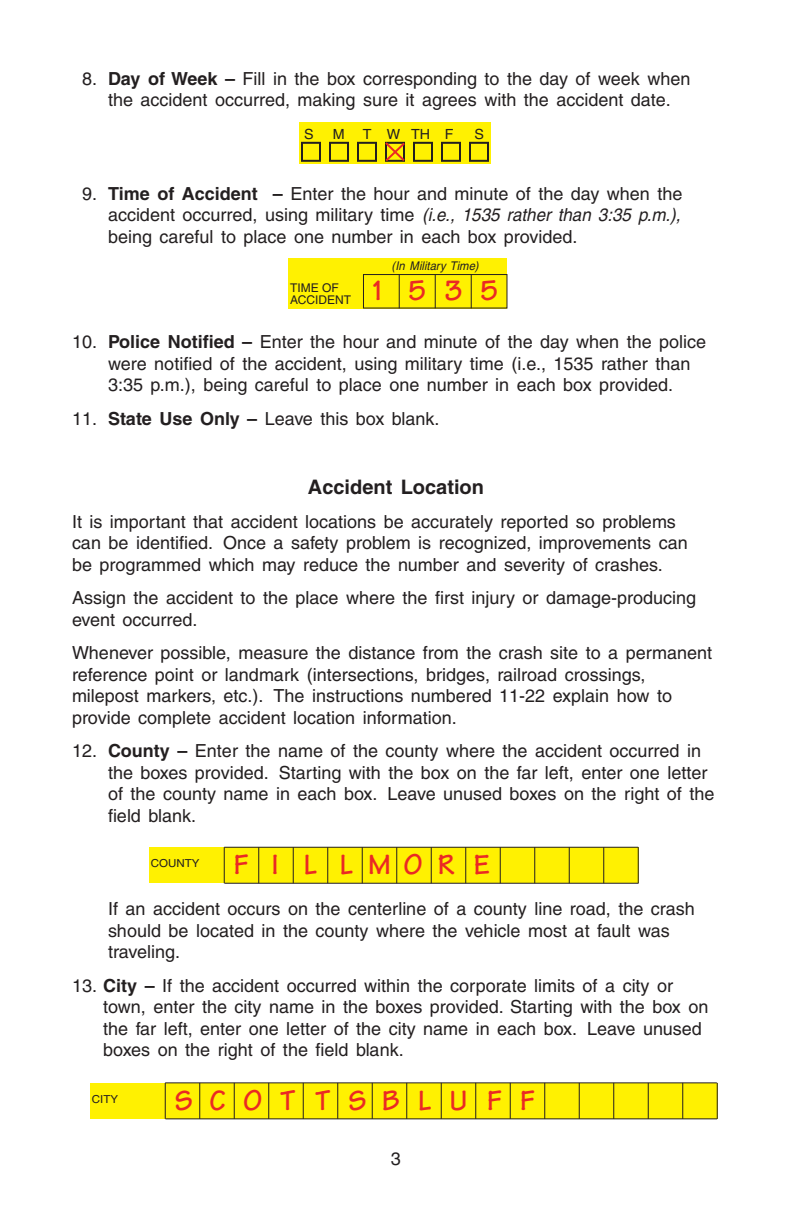
<style>
.page{position:relative;width:792px;height:1224px;background:#fff}
.page>*{position:absolute;margin:0;border:0;box-sizing:border-box;transform-origin:0 0}
.t1{font:700 30px "Tekton";letter-spacing:.59em;color:#ea2924}
.t2{font:700 20px "Helvetica";color:#231f20}
.t3{font:18px/21.4px "Helvetica";color:#231f20}
.t4{font:14px "Helvetica";color:#231f20}
.t5{font:italic 12px "Helvetica";color:#231f20;scale:.94 1}
.t6{font:12px/12px "Helvetica";color:#231f20}
.t7{font:11px "Helvetica";color:#231f20;scale:1.05 1}
.s1{font-weight:700}
.s2{font-style:italic}
</style>
<div class="page">
<div style="left:288px;top:258px;width:219px;height:50px;background:#fff101"></div>
<div style="left:363px;top:274px;width:144px;height:34px;border:1px solid #231f20"></div>
<hr style="left:435px;top:274px;width:1px;height:34px;background:#231f20">
<hr style="left:399px;top:274px;width:1px;height:34px;background:#231f20">
<hr style="left:471px;top:274px;width:1px;height:34px;background:#231f20">
<div style="left:300px;top:122px;width:191px;height:41px;background:#fff101"></div>
<svg style="left:301px;top:141px;width:188px;height:21px"></svg>
<div style="left:149px;top:847px;width:489px;height:36px;background:#fff101"></div>
<hr style="left:224px;top:847px;width:1px;height:36px;background:#231f20">
<hr style="left:258px;top:847px;width:1px;height:36px;background:#231f20">
<hr style="left:293px;top:847px;width:1px;height:36px;background:#231f20">
<hr style="left:327px;top:847px;width:1px;height:36px;background:#231f20">
<hr style="left:362px;top:847px;width:1px;height:36px;background:#231f20">
<hr style="left:396px;top:847px;width:1px;height:36px;background:#231f20">
<hr style="left:431px;top:847px;width:1px;height:36px;background:#231f20">
<hr style="left:465px;top:847px;width:1px;height:36px;background:#231f20">
<hr style="left:500px;top:847px;width:1px;height:36px;background:#231f20">
<hr style="left:534px;top:847px;width:1px;height:36px;background:#231f20">
<hr style="left:569px;top:847px;width:1px;height:36px;background:#231f20">
<hr style="left:603px;top:847px;width:1px;height:36px;background:#231f20">
<hr style="left:638px;top:847px;width:1px;height:36px;background:#231f20">
<hr style="left:224px;top:883px;width:414px;height:1px;background:#231f20">
<hr style="left:224px;top:847px;width:414px;height:1px;background:#231f20">
<div style="left:90px;top:1083px;width:627px;height:36px;background:#fff101"></div>
<hr style="left:165px;top:1083px;width:1px;height:36px;background:#231f20">
<hr style="left:199px;top:1083px;width:1px;height:36px;background:#231f20">
<hr style="left:234px;top:1083px;width:1px;height:36px;background:#231f20">
<hr style="left:268px;top:1083px;width:1px;height:36px;background:#231f20">
<hr style="left:303px;top:1083px;width:1px;height:36px;background:#231f20">
<hr style="left:337px;top:1083px;width:1px;height:36px;background:#231f20">
<hr style="left:372px;top:1083px;width:1px;height:36px;background:#231f20">
<hr style="left:406px;top:1083px;width:1px;height:36px;background:#231f20">
<hr style="left:441px;top:1083px;width:1px;height:36px;background:#231f20">
<hr style="left:475px;top:1083px;width:1px;height:36px;background:#231f20">
<hr style="left:510px;top:1083px;width:1px;height:36px;background:#231f20">
<hr style="left:544px;top:1083px;width:1px;height:36px;background:#231f20">
<hr style="left:579px;top:1083px;width:1px;height:36px;background:#231f20">
<hr style="left:613px;top:1083px;width:1px;height:36px;background:#231f20">
<hr style="left:648px;top:1083px;width:1px;height:36px;background:#231f20">
<hr style="left:682px;top:1083px;width:1px;height:36px;background:#231f20">
<hr style="left:717px;top:1083px;width:1px;height:36px;background:#231f20">
<hr style="left:165px;top:1119px;width:552px;height:1px;background:#231f20">
<hr style="left:165px;top:1083px;width:552px;height:1px;background:#231f20">
<p class="t3" style="left:82px;top:70px;width:610px;text-align:center">8. <span class="s1">Day of Week –</span> Fill in the box corresponding to the day of week when the accident occurred, making sure it agrees with the accident date.</p>
<p class="t4" style="left:304px;top:129px;width:11px">S</p>
<p class="t4" style="left:333px;top:129px;width:13px">M</p>
<p class="t4" style="left:363px;top:129px;width:92px">T WTH F</p>
<p class="t4" style="left:474px;top:129px;width:11px">S</p>
<p class="t3" style="left:108px;top:185px;width:578px;text-align:justify;text-indent:-26px">9. <span class="s1">Time of Accident –</span> Enter the hour and minute of the day when the accident occurred, using military time <span class="s2">(i.e., 1535 rather than 3:35 p.m.), </span>being careful to place one number in each box provided.</p>
<p class="t6" style="left:290px;top:283px;width:62px">TIME OF<br>ACCIDENT</p>
<p class="t5" style="left:392px;top:261px;width:96px">(In Military Time)</p>
<h1 class="t1" style="left:373px;top:280px;width:127px">1 535</h1>
<p class="t3" style="left:108px;top:333px;width:600px;text-indent:-36px">10. <span class="s1">Police Notified –</span> Enter the hour and minute of the day when the police were notified of the accident, using military time (i.e., 1535 rather than<br>3:35 p.m.), being careful to place one number in each box provided.</p>
<p class="t3" style="left:72px;top:410px;width:369px">11. <span class="s1">State Use Only –</span> Leave this box blank.</p>
<p class="t2" style="left:308px;top:480px;width:178px">Accident Location</p>
<p class="t3" style="left:72px;top:513px;width:617px">It is important that accident locations be accurately reported so problems can be identified. Once a safety problem is recognized, improvements can be programmed which may reduce the number and severity of crashes.</p>
<p class="t3" style="left:72px;top:589px;width:626px">Assign the accident to the place where the first injury or damage-producing event occurred.</p>
<p class="t3" style="left:72px;top:644px;width:642px">Whenever possible, measure the distance from the crash site to a permanent reference point or landmark (intersections, bridges, railroad crossings, milepost markers, etc.). The instructions numbered 11-22 explain how to provide complete accident location information.</p>
<p class="t3" style="left:108px;top:742px;width:608px;text-indent:-36px">12. <span class="s1">County –</span> Enter the name of the county where the accident occurred in the boxes provided. Starting with the box on the far left, enter one letter of the county name in each box. Leave unused boxes on the right of the field blank.</p>
<p class="t7" style="left:151px;top:859px;width:48px">COUNTY</p>
<h1 class="t1" style="left:234px;top:854px;width:258px">F I L LMORE</h1>
<p class="t3" style="left:108px;top:900px;width:588px">If an accident occurs on the centerline of a county line road, the crash should be located in the county where the vehicle most at fault was traveling.</p>
<p class="t3" style="left:103px;top:977px;width:607px;text-indent:-31px">13. <span class="s1">City –</span> If the accident occurred within the corporate limits of a city or town, enter the city name in the boxes provided. Starting with the box on the far left, enter one letter of the city name in each box. Leave unused boxes on the right of the field blank.</p>
<p class="t7" style="left:92px;top:1095px;width:27px">CITY</p>
<h1 class="t1" style="left:175px;top:1090px;width:362px">SCOTTSBLUFF</h1>
<p class="t3" style="left:391px;top:1150px;width:12px">3</p>
</div>
